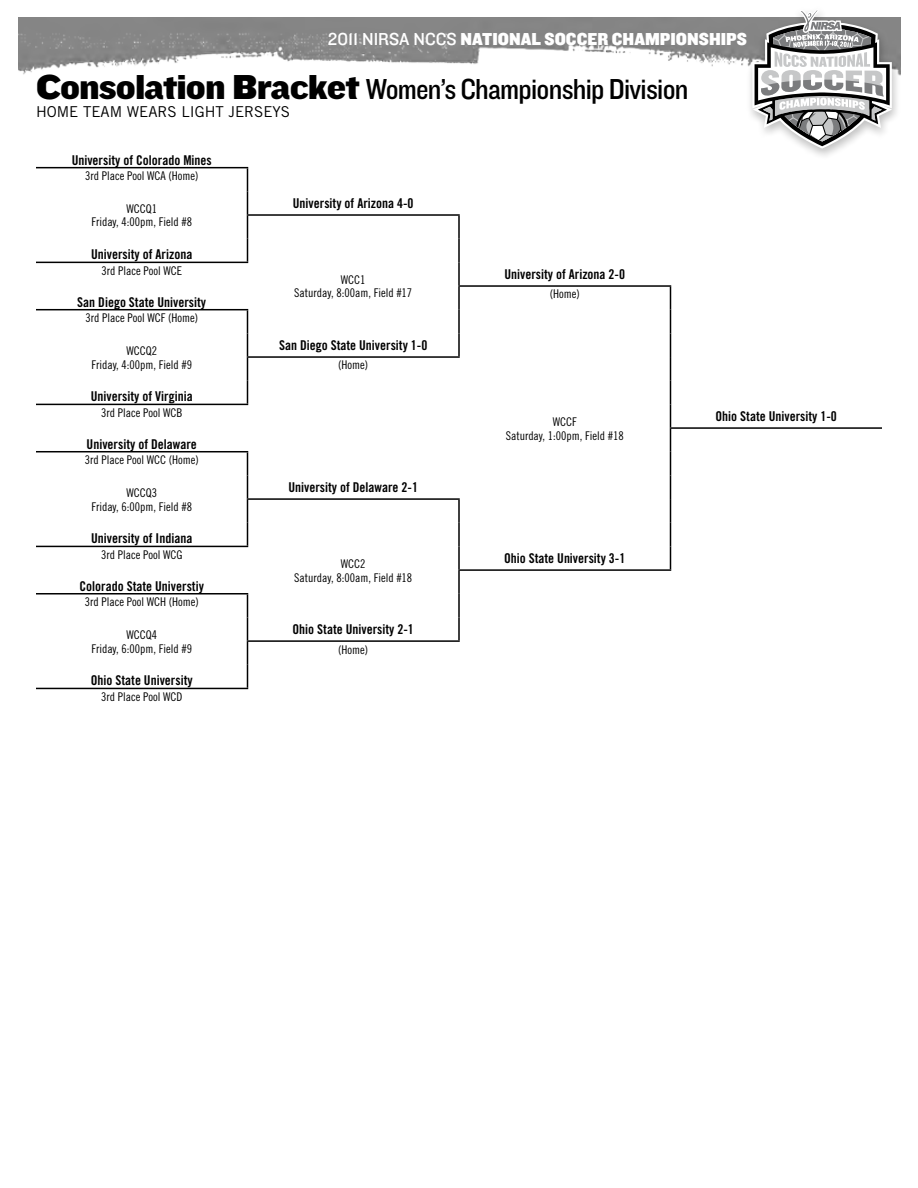
<style>
.page{position:relative;width:918px;height:1188px;background:#fff}
.page>*{position:absolute;margin:0;border:0;box-sizing:border-box;transform-origin:0 0}
.t1{font:30px "Knockout HTF30 Junior Welterwt";letter-spacing:-.025em;color:#000}
.t2{font:18px "Knockout HTF71 Full Middlewt";color:#fff}
.t3{font:15px "Trade Gothic";color:#000}
.t4{font:13.5px "Trade Gothic Bold Cond Twenty";color:#000}
.t5{font:12px/13.5px "Trade Gothic Cond Eighteen";color:#000;text-align:center}
.s1{font-family:"Knockout HTF31 Junior Middlewt"}
.s2{font-family:"Knockout HTF72 Full Cruiserwt";font-size:36px}
</style>
<div class="page">
<img style="left:18px;top:18px;width:727px;height:57px">
<hr style="left:36px;top:167px;width:212px;height:1px;background:#000">
<hr style="left:36px;top:309px;width:212px;height:1px;background:#000">
<hr style="left:36px;top:451px;width:212px;height:1px;background:#000">
<hr style="left:36px;top:593px;width:212px;height:2px;background:#000">
<svg style="left:247px;top:168px;width:1px;height:94px"></svg>
<hr style="left:36px;top:262px;width:212px;height:1px;background:#000">
<svg style="left:247px;top:310px;width:1px;height:94px"></svg>
<hr style="left:36px;top:404px;width:212px;height:1px;background:#000">
<svg style="left:247px;top:452px;width:1px;height:94px"></svg>
<hr style="left:36px;top:546px;width:212px;height:1px;background:#000">
<svg style="left:247px;top:595px;width:1px;height:93px"></svg>
<hr style="left:36px;top:688px;width:212px;height:1px;background:#000">
<hr style="left:247px;top:214px;width:213px;height:2px;background:#000">
<hr style="left:247px;top:498px;width:213px;height:2px;background:#000">
<hr style="left:247px;top:356px;width:213px;height:2px;background:#000">
<hr style="left:247px;top:640px;width:213px;height:2px;background:#000">
<hr style="left:458px;top:216px;width:2px;height:23px;background:#000">
<hr style="left:458px;top:239px;width:2px;height:23px;background:#000">
<hr style="left:458px;top:262px;width:2px;height:23px;background:#000">
<hr style="left:458px;top:287px;width:2px;height:23px;background:#000">
<hr style="left:458px;top:310px;width:2px;height:23px;background:#000">
<hr style="left:458px;top:333px;width:2px;height:23px;background:#000">
<hr style="left:458px;top:500px;width:2px;height:23px;background:#000">
<hr style="left:458px;top:523px;width:2px;height:23px;background:#000">
<hr style="left:458px;top:546px;width:2px;height:23px;background:#000">
<hr style="left:458px;top:571px;width:2px;height:23px;background:#000">
<hr style="left:458px;top:594px;width:2px;height:23px;background:#000">
<hr style="left:458px;top:617px;width:2px;height:23px;background:#000">
<hr style="left:458px;top:285px;width:213px;height:2px;background:#000">
<hr style="left:670px;top:427px;width:212px;height:2px;background:#000">
<svg style="left:670px;top:287px;width:1px;height:282px"></svg>
<hr style="left:458px;top:569px;width:213px;height:2px;background:#000">
<div style="left:745px;top:6px;width:157px;height:155px;background:#000;opacity:.25"></div>
<svg style="left:752px;top:9px;width:140px;height:140px"></svg>
<h2 class="t2" style="left:328px;top:29px;width:421px"><span class="s1">2011 NIRSA NCCS</span> NATIONAL SOCCER CHAMPIONSHIPS</h2>
<h1 class="t1" style="left:36px;top:73px;width:654px"><span class="s2">Consolation Bracket</span> Women’s Championship Division</h1>
<p class="t3" style="left:36px;top:103px;width:256px">HOME TEAM WEARS LIGHT JERSEYS</p>
<p class="t4" style="left:72px;top:152px;width:142px">University of Colorado Mines</p>
<p class="t5" style="left:85px;top:169px;width:115px">3rd Place Pool WCA (Home)</p>
<p class="t5" style="left:91px;top:202px;width:102px">WCCQ1<br>Friday, 4:00pm, Field #8</p>
<p class="t4" style="left:293px;top:195px;width:122px">University of Arizona 4-0</p>
<p class="t4" style="left:91px;top:246px;width:103px">University of Arizona</p>
<p class="t5" style="left:294px;top:273px;width:120px">WCC1<br>Saturday, 8:00am, Field #17</p>
<p class="t5" style="left:101px;top:264px;width:82px">3rd Place Pool WCE</p>
<p class="t4" style="left:504px;top:266px;width:122px">University of Arizona 2-0</p>
<p class="t4" style="left:77px;top:294px;width:130px">San Diego State University</p>
<p class="t5" style="left:550px;top:287px;width:32px">(Home)</p>
<p class="t5" style="left:85px;top:311px;width:114px">3rd Place Pool WCF (Home)</p>
<p class="t5" style="left:91px;top:344px;width:102px">WCCQ2<br>Friday, 4:00pm, Field #9</p>
<p class="t4" style="left:279px;top:337px;width:150px">San Diego State University 1-0</p>
<p class="t5" style="left:338px;top:358px;width:32px">(Home)</p>
<p class="t4" style="left:91px;top:388px;width:103px">University of Virginia</p>
<p class="t5" style="left:101px;top:406px;width:83px">3rd Place Pool WCB</p>
<p class="t4" style="left:716px;top:408px;width:123px">Ohio State University 1-0</p>
<p class="t4" style="left:87px;top:436px;width:112px">University of Delaware</p>
<p class="t5" style="left:85px;top:453px;width:115px">3rd Place Pool WCC (Home)</p>
<p class="t5" style="left:91px;top:486px;width:102px">WCCQ3<br>Friday, 6:00pm, Field #8</p>
<p class="t4" style="left:288px;top:479px;width:131px">University of Delaware 2-1</p>
<p class="t4" style="left:91px;top:530px;width:103px">University of Indiana</p>
<p class="t5" style="left:294px;top:557px;width:120px">WCC2<br>Saturday, 8:00am, Field #18</p>
<p class="t5" style="left:506px;top:415px;width:120px">WCCF<br>Saturday, 1:00pm, Field #18</p>
<p class="t5" style="left:101px;top:548px;width:83px">3rd Place Pool WCG</p>
<p class="t4" style="left:504px;top:550px;width:123px">Ohio State University 3-1</p>
<p class="t4" style="left:80px;top:578px;width:126px">Colorado State Universtiy</p>
<p class="t5" style="left:85px;top:595px;width:115px">3rd Place Pool WCH (Home)</p>
<p class="t5" style="left:91px;top:628px;width:102px">WCCQ4<br>Friday, 6:00pm, Field #9</p>
<p class="t4" style="left:293px;top:621px;width:123px">Ohio State University 2-1</p>
<p class="t5" style="left:338px;top:642px;width:32px">(Home)</p>
<p class="t4" style="left:91px;top:672px;width:103px">Ohio State University</p>
<p class="t5" style="left:101px;top:690px;width:83px">3rd Place Pool WCD</p>
</div>
